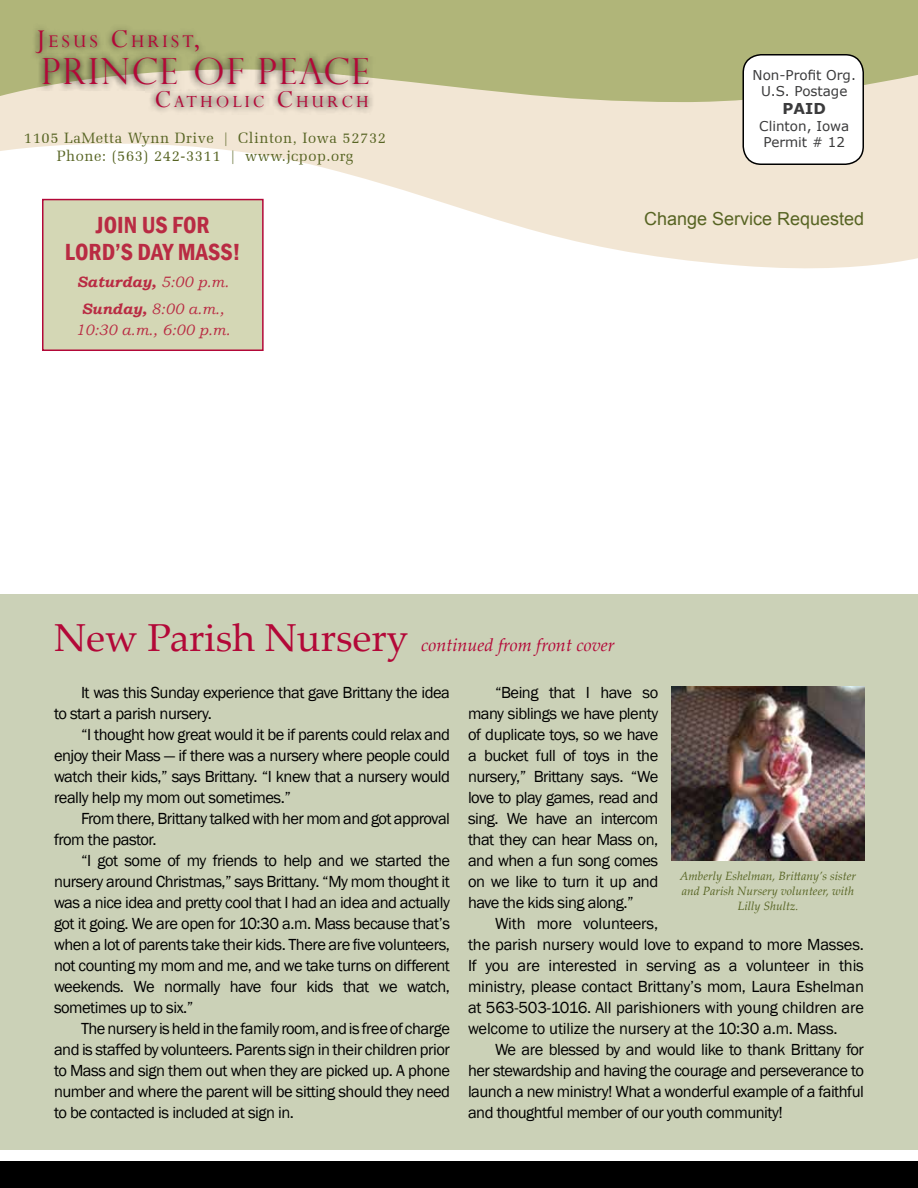
<style>
.page{position:relative;width:918px;height:1188px;background:#fff}
.page>*{position:absolute;margin:0;border:0;box-sizing:border-box;transform-origin:0 0}
.t1{font:300 36px "Perpetua Titling";letter-spacing:.05em;color:#b30838}
.t2{font:600 condensed 24px/27px "Franklin Gothic";color:#b92b43;text-align:center}
.t3{font:19.95px "Perpetua";letter-spacing:.155em;color:#b30838}
.t4{font:18.9px "Perpetua";letter-spacing:.155em;color:#b30838}
.t5{font:italic 18px "Palatino Linotype";color:#b30838}
.t6{font:18px "Arial";color:#576423}
.t7{font:16.5px/21px "Franklin Gothic";letter-spacing:-.03em;color:#000;text-align:justify}
.t8{font:16.5px/21px "Franklin Gothic";letter-spacing:-.01em;color:#000}
.t9{font:15px/18px "Zapf Elliptical 711 BT";letter-spacing:.035em;color:#576423;text-align:center}
.t10{font:italic 15px/27px "Bookman Old Style";color:#b92b43;text-align:center}
.t11{font:700 15px "Verdana";color:#3b3b3c}
.t12{font:13.5px/16.2px "Verdana";color:#3b3b3c;text-align:center}
.t13{font:italic 12px/15px "Palatino Linotype";color:#576423;text-align:center}
.s1{font-size:28.5px}
.s2{font-size:27px}
.s3{font-family:"Times New Roman"}
.s4{font-weight:700}
.s5{font-style:normal;font-size:39px}
</style>
<div class="page">
<div style="left:0;top:1161px;width:918px;height:27px;background:#000"></div>
<svg style="left:0;top:102px;width:918px;height:167px;fill:#f2e6d4"></svg>
<svg style="left:0;top:0;width:918px;height:102px;fill:#b0b579"></svg>
<div style="left:743px;top:55px;width:120px;height:109px;background:#fff;border-radius:18px"></div>
<div style="left:742px;top:54px;width:122px;height:111px;border:2px solid #000;border-radius:18px"></div>
<div style="left:0;top:594px;width:918px;height:555px;background:#cbd1b7"></div>
<div style="left:42px;top:199px;width:222px;height:152px;background:#d4d7b5;border:2px solid #b30838"></div>
<div style="left:29px;top:23px;width:177px;height:38px;background:#000;opacity:.75"></div>
<svg style="left:37px;top:50px;width:339px;height:43px"></svg>
<svg style="left:148px;top:84px;width:226px;height:31px"></svg>
<img style="left:672px;top:686px;width:192px;height:175px">
<p class="t3" style="left:36px;top:29px;width:167px"><span class="s1">J</span>ESUS <span class="s1">C</span>HRIST<span class="s1">,</span></p>
<h1 class="t1" style="left:41px;top:50px;width:330px">PRINCE OF PEACE</h1>
<p class="t4" style="left:154px;top:90px;width:216px"><span class="s2">C</span>ATHOLIC <span class="s2">C</span>HURCH</p>
<p class="t9" style="left:24px;top:129px;width:364px">1105 LaMetta Wynn Drive <span class="s3">|</span> Clinton, Iowa 52732<br>Phone: (563) 242-3311 <span class="s3">|</span> www.jcpop.org</p>
<h2 class="t2" style="left:65px;top:211px;width:177px">JOIN US FOR<br>LORD’S DAY MASS!</h2>
<p class="t10" style="left:77px;top:268px;width:154px"><span class="s4">Saturday,</span> 5:00 p.m.<br><span class="s4">Sunday,</span> 8:00 a.m.,</p>
<p class="t10" style="left:75px;top:316px;width:156px">10:30 a.m., 6:00 p.m.</p>
<p class="t12" style="left:753px;top:67px;width:105px">Non-Profit Org.<br>U.S. Postage</p>
<p class="t11" style="left:783px;top:99px;width:45px">PAID</p>
<p class="t12" style="left:759px;top:117px;width:91px">Clinton, Iowa<br>Permit # 12</p>
<p class="t6" style="left:644px;top:206px;width:222px">Change Service Requested</p>
<p class="t5" style="left:54px;top:633px;width:562px"><span class="s5">New Parish Nursery</span> continued from front cover</p>
<p class="t7" style="left:54px;top:682px;width:398px;text-indent:27px">It was this Sunday experience that gave Brittany the idea to start a parish nursery.</p>
<p class="t7" style="left:54px;top:724px;width:398px;text-indent:27px">“I thought how great would it be if parents could relax and enjoy their Mass — if there was a nursery where people could watch their kids,” says Brittany. “I knew that a nursery would really help my mom out sometimes.”</p>
<p class="t7" style="left:54px;top:808px;width:398px;text-indent:27px">From there, Brittany talked with her mom and got approval from the pastor.</p>
<p class="t7" style="left:54px;top:850px;width:398px;text-indent:27px">“I got some of my friends to help and we started the nursery around Christmas,” says Brittany. “My mom thought it was a nice idea and pretty cool that I had an idea and actually got it going. We are open for 10:30 a.m. Mass because that’s when a lot of parents take their kids. There are five volunteers, not counting my mom and me, and we take turns on different weekends. We normally have four kids that we watch, sometimes up to six.”</p>
<p class="t7" style="left:54px;top:1018px;width:398px;text-indent:27px">The nursery is held in the family room, and is free of charge and is staffed by volunteers. Parents sign in their children prior to Mass and sign them out when they are picked up. A phone number and where the parent will be sitting should they need to be contacted is included at sign in.</p>
<p class="t7" style="left:468px;top:682px;width:192px;text-indent:27px">“Being that I have so many siblings we have plenty of duplicate toys, so we have a bucket full of toys in the nursery,” Brittany says. “We love to play games, read and sing. We have an intercom that they can hear Mass on, and when a fun song comes on we like to turn it up and have the kids sing along.”</p>
<p class="t8" style="left:468px;top:913px;width:398px;text-indent:27px">With more volunteers,<br>the parish nursery would love to expand to more Masses.<br>If you are interested in serving as a volunteer in this ministry, please contact Brittany’s mom, Laura Eshelman at 563-503-1016. All parishioners with young children are welcome to utilize the nursery at the 10:30 a.m. Mass.</p>
<p class="t7" style="left:468px;top:1039px;width:398px;text-indent:27px">We are blessed by and would like to thank Brittany for her stewardship and having the courage and perseverance to launch a new ministry! What a wonderful example of a faithful and thoughtful member of our youth community!</p>
<p class="t13" style="left:680px;top:868px;width:178px">Amberly Eshelman, Brittany’s sister and Parish Nursery volunteer, with<br>Lilly Shultz.</p>
</div>
